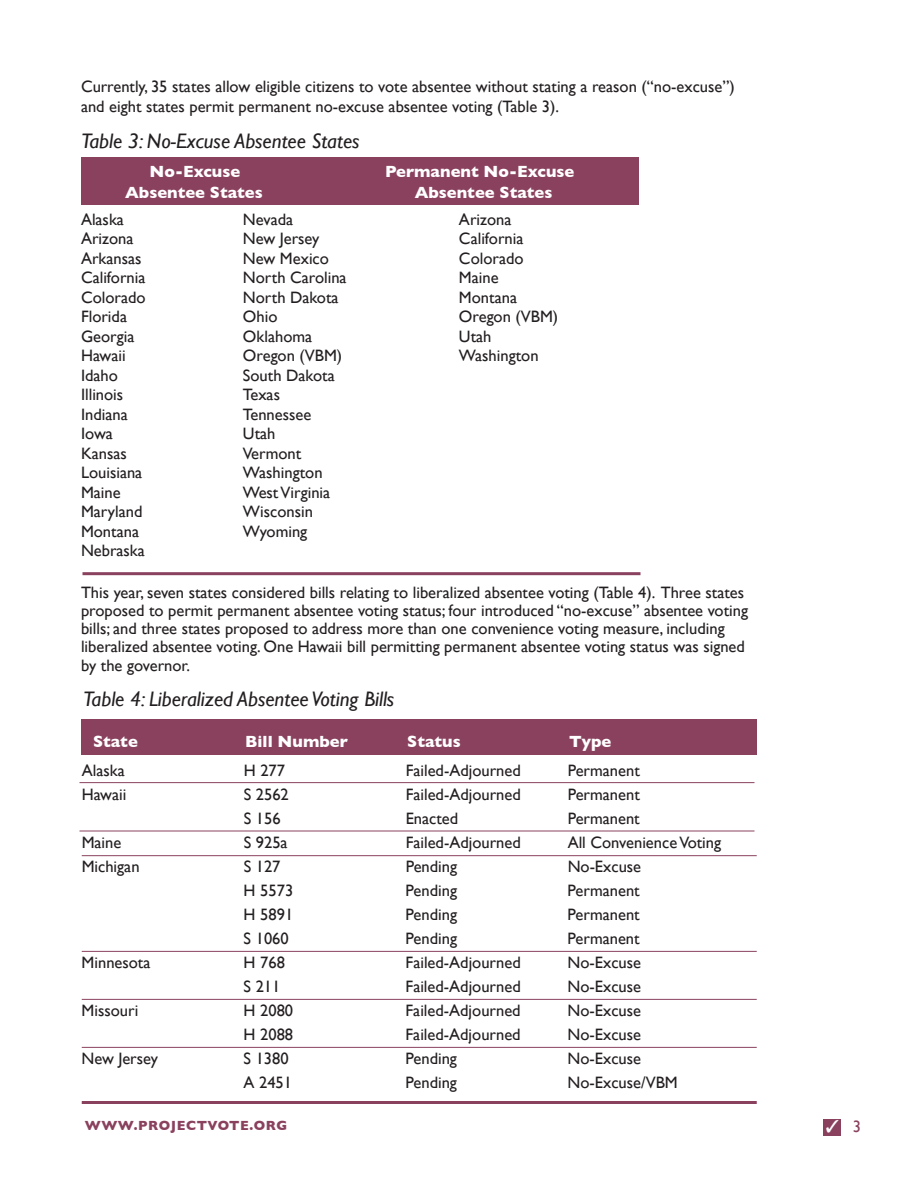
<style>
.page{position:relative;width:918px;height:1188px;background:#fff}
.page>*{position:absolute;margin:0;border:0;box-sizing:border-box;transform-origin:0 0}
.t1{font:italic 21px "Gill Sans";color:#231f20}
.t2{font:16.5px/18.1px "Gill Sans";color:#231f20}
.t3{font:700 16.5px "Gill Sans";color:#fff}
.t4{font:700 13.5px "Gill Sans";color:#8a415e}
.s1{font-weight:700;font-style:normal;font-size:16.5px;color:#fff}
</style>
<div class="page">
<div style="left:824px;top:1119px;width:17px;height:16px;background:#8a415e"></div>
<div style="left:81px;top:157px;width:558px;height:48px;background:#8a415e"></div>
<hr style="left:82px;top:572px;width:558px;height:3px;background:#8a415e">
<div style="left:82px;top:720px;width:675px;height:35px;background:#8a415e"></div>
<hr style="left:82px;top:1101px;width:675px;height:3px;background:#8a415e">
<hr style="left:80px;top:782px;width:674px;height:1px;background:#8a415e">
<hr style="left:80px;top:831px;width:674px;height:1px;background:#8a415e">
<hr style="left:82px;top:855px;width:675px;height:1px;background:#8a415e">
<hr style="left:82px;top:951px;width:675px;height:1px;background:#8a415e">
<hr style="left:82px;top:999px;width:675px;height:1px;background:#8a415e">
<hr style="left:82px;top:1047px;width:675px;height:1px;background:#8a415e">
<p class="t2" style="left:81px;top:77px;width:655px;line-height:19.5px">Currently, 35 states allow eligible citizens to vote absentee without stating a reason (“no-excuse”) and eight states permit permanent no-excuse absentee voting (Table 3).</p>
<p class="t1" style="left:81px;top:129px;width:280px">Table 3: No-Excuse Absentee States</p>
<p class="t3" style="left:150px;top:161px;width:92px">No-Excuse</p>
<p class="t3" style="left:385px;top:161px;width:191px">Permanent No-Excuse</p>
<p class="t3" style="left:125px;top:182px;width:139px">Absentee States</p>
<p class="t3" style="left:415px;top:182px;width:139px">Absentee States</p>
<p class="t2" style="left:81px;top:210px;width:44px">Alaska</p>
<p class="t2" style="left:243px;top:210px;width:52px">Nevada</p>
<p class="t2" style="left:459px;top:210px;width:54px">Arizona</p>
<p class="t2" style="left:81px;top:229px;width:54px">Arizona</p>
<p class="t2" style="left:243px;top:229px;width:78px">New Jersey</p>
<p class="t2" style="left:459px;top:229px;width:66px">California</p>
<p class="t2" style="left:81px;top:249px;width:62px">Arkansas</p>
<p class="t2" style="left:243px;top:249px;width:87px">New Mexico</p>
<p class="t2" style="left:459px;top:249px;width:66px">Colorado</p>
<p class="t2" style="left:81px;top:268px;width:66px">California</p>
<p class="t2" style="left:243px;top:268px;width:105px">North Carolina</p>
<p class="t2" style="left:459px;top:268px;width:41px">Maine</p>
<p class="t2" style="left:81px;top:288px;width:66px">Colorado</p>
<p class="t2" style="left:243px;top:288px;width:97px">North Dakota</p>
<p class="t2" style="left:459px;top:288px;width:60px">Montana</p>
<p class="t2" style="left:81px;top:307px;width:48px">Florida</p>
<p class="t2" style="left:243px;top:307px;width:36px">Ohio</p>
<p class="t2" style="left:459px;top:307px;width:101px">Oregon (VBM)</p>
<p class="t2" style="left:81px;top:327px;width:55px">Georgia</p>
<p class="t2" style="left:243px;top:327px;width:71px">Oklahoma</p>
<p class="t2" style="left:459px;top:327px;width:34px">Utah</p>
<p class="t2" style="left:81px;top:346px;width:46px">Hawaii</p>
<p class="t2" style="left:243px;top:346px;width:101px">Oregon (VBM)</p>
<p class="t2" style="left:459px;top:346px;width:81px">Washington</p>
<p class="t2" style="left:81px;top:366px;width:38px">Idaho</p>
<p class="t2" style="left:243px;top:366px;width:93px">South Dakota</p>
<p class="t2" style="left:81px;top:385px;width:44px">Illinois</p>
<p class="t2" style="left:243px;top:385px;width:39px">Texas</p>
<p class="t2" style="left:81px;top:405px;width:48px">Indiana</p>
<p class="t2" style="left:243px;top:405px;width:70px">Tennessee</p>
<p class="t2" style="left:81px;top:424px;width:33px">Iowa</p>
<p class="t2" style="left:243px;top:424px;width:34px">Utah</p>
<p class="t2" style="left:81px;top:444px;width:47px">Kansas</p>
<p class="t2" style="left:243px;top:444px;width:60px">Vermont</p>
<p class="t2" style="left:81px;top:463px;width:63px">Louisiana</p>
<p class="t2" style="left:243px;top:463px;width:81px">Washington</p>
<p class="t2" style="left:81px;top:483px;width:41px">Maine</p>
<p class="t2" style="left:243px;top:483px;width:89px">West Virginia</p>
<p class="t2" style="left:81px;top:502px;width:63px">Maryland</p>
<p class="t2" style="left:243px;top:502px;width:71px">Wisconsin</p>
<p class="t2" style="left:81px;top:522px;width:60px">Montana</p>
<p class="t2" style="left:243px;top:522px;width:66px">Wyoming</p>
<p class="t2" style="left:81px;top:541px;width:65px">Nebraska</p>
<p class="t2" style="left:81px;top:583px;width:669px">This year, seven states considered bills relating to liberalized absentee voting (Table 4). Three states proposed to permit permanent absentee voting status; four introduced “no-excuse” absentee voting bills; and three states proposed to address more than one convenience voting measure, including liberalized absentee voting. One Hawaii bill permitting permanent absentee voting status was signed by the governor.</p>
<p class="t1" style="left:83px;top:687px;width:406px">Table 4: Liberalized Absentee Voting Bills<span class="s1">tudent Poll</span></p>
<p class="t3" style="left:93px;top:731px;width:46px">State</p>
<p class="t3" style="left:245px;top:731px;width:104px">Bill Number</p>
<p class="t3" style="left:407px;top:731px;width:55px">Status</p>
<p class="t3" style="left:569px;top:731px;width:44px">Type</p>
<p class="t2" style="left:82px;top:762px;width:44px">Alaska</p>
<p class="t2" style="left:244px;top:762px;width:43px">H 277</p>
<p class="t2" style="left:406px;top:762px;width:117px">Failed-Adjourned</p>
<p class="t2" style="left:568px;top:762px;width:74px">Permanent</p>
<p class="t2" style="left:82px;top:786px;width:46px">Hawaii</p>
<p class="t2" style="left:244px;top:786px;width:47px">S 2562</p>
<p class="t2" style="left:406px;top:786px;width:117px">Failed-Adjourned</p>
<p class="t2" style="left:568px;top:786px;width:74px">Permanent</p>
<p class="t2" style="left:244px;top:810px;width:38px">S 156</p>
<p class="t2" style="left:406px;top:810px;width:54px">Enacted</p>
<p class="t2" style="left:568px;top:810px;width:74px">Permanent</p>
<p class="t2" style="left:82px;top:834px;width:41px">Maine</p>
<p class="t2" style="left:244px;top:834px;width:45px">S 925a</p>
<p class="t2" style="left:406px;top:834px;width:117px">Failed-Adjourned</p>
<p class="t2" style="left:568px;top:834px;width:155px">All Convenience Voting</p>
<p class="t2" style="left:82px;top:858px;width:59px">Michigan</p>
<p class="t2" style="left:244px;top:858px;width:38px">S 127</p>
<p class="t2" style="left:406px;top:858px;width:53px">Pending</p>
<p class="t2" style="left:568px;top:858px;width:75px">No-Excuse</p>
<p class="t2" style="left:244px;top:882px;width:51px">H 5573</p>
<p class="t2" style="left:406px;top:882px;width:53px">Pending</p>
<p class="t2" style="left:568px;top:882px;width:74px">Permanent</p>
<p class="t2" style="left:244px;top:906px;width:51px">H 5891</p>
<p class="t2" style="left:406px;top:906px;width:53px">Pending</p>
<p class="t2" style="left:568px;top:906px;width:74px">Permanent</p>
<p class="t2" style="left:244px;top:930px;width:47px">S 1060</p>
<p class="t2" style="left:406px;top:930px;width:53px">Pending</p>
<p class="t2" style="left:568px;top:930px;width:74px">Permanent</p>
<p class="t2" style="left:82px;top:954px;width:70px">Minnesota</p>
<p class="t2" style="left:244px;top:954px;width:43px">H 768</p>
<p class="t2" style="left:406px;top:954px;width:117px">Failed-Adjourned</p>
<p class="t2" style="left:568px;top:954px;width:75px">No-Excuse</p>
<p class="t2" style="left:244px;top:978px;width:38px">S 211</p>
<p class="t2" style="left:406px;top:978px;width:117px">Failed-Adjourned</p>
<p class="t2" style="left:568px;top:978px;width:75px">No-Excuse</p>
<p class="t2" style="left:82px;top:1002px;width:58px">Missouri</p>
<p class="t2" style="left:244px;top:1002px;width:51px">H 2080</p>
<p class="t2" style="left:406px;top:1002px;width:117px">Failed-Adjourned</p>
<p class="t2" style="left:568px;top:1002px;width:75px">No-Excuse</p>
<p class="t2" style="left:244px;top:1026px;width:51px">H 2088</p>
<p class="t2" style="left:406px;top:1026px;width:117px">Failed-Adjourned</p>
<p class="t2" style="left:568px;top:1026px;width:75px">No-Excuse</p>
<p class="t2" style="left:82px;top:1050px;width:78px">New Jersey</p>
<p class="t2" style="left:244px;top:1050px;width:47px">S 1380</p>
<p class="t2" style="left:406px;top:1050px;width:53px">Pending</p>
<p class="t2" style="left:568px;top:1050px;width:75px">No-Excuse</p>
<p class="t2" style="left:244px;top:1074px;width:50px">A 2451</p>
<p class="t2" style="left:406px;top:1074px;width:53px">Pending</p>
<p class="t2" style="left:568px;top:1074px;width:112px">No-Excuse/VBM</p>
<p class="t4" style="left:85px;top:1118px;width:65px">www.pro</p>
<p class="t4" style="left:171px;top:1118px;width:17px">jectvote</p>
<p class="t4" style="left:249px;top:1118px;width:16px">.org</p>
</div>
